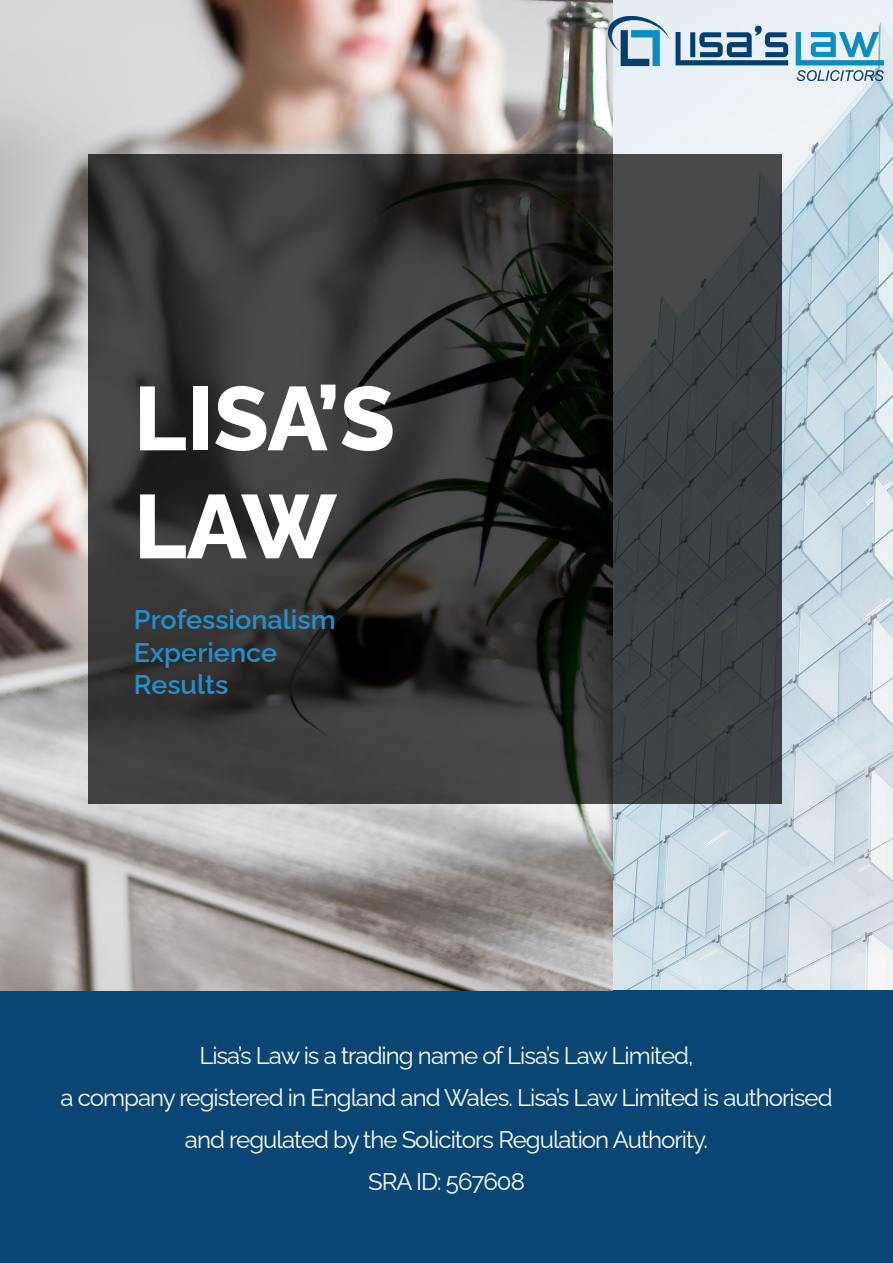
<style>
.page{position:relative;width:893px;height:1263px;background:#fff}
.page>*{position:absolute;margin:0;border:0;box-sizing:border-box;transform-origin:0 0}
.t1{font:800 90px "Raleway";color:#fff}
.t2{font:600 27px "Raleway";color:#2390ca}
.t3{font:24px/42px "Raleway";letter-spacing:-.04em;color:#fff;text-align:center}
</style>
<div class="page">
<img style="left:612px;top:0;width:281px;height:990px">
<div style="left:0;top:990px;width:893px;height:273px;background:#094674"></div>
<img style="left:0;top:0;width:612px;height:990px">
<svg style="left:88px;top:154px;width:693px;height:650px"></svg>
<img style="left:608px;top:16px;width:275px;height:64px">
<p class="t1" style="left:134px;top:347px;width:263px">LISA’S</p>
<p class="t1" style="left:134px;top:455px;width:204px">LAW</p>
<p class="t2" style="left:134px;top:598px;width:203px">Professionalism</p>
<p class="t2" style="left:134px;top:630px;width:145px">Experience</p>
<p class="t2" style="left:134px;top:663px;width:96px">Results</p>
<p class="t3" style="left:199px;top:1032px;width:496px">Lisa’s Law is a trading name of Lisa’s Law Limited,</p>
<p class="t3" style="left:60px;top:1074px;width:774px">a company registered in England and Wales. Lisa’s Law Limited is authorised and regulated by the Solicitors Regulation Authority.<br>SRA ID: 567608</p>
</div>
